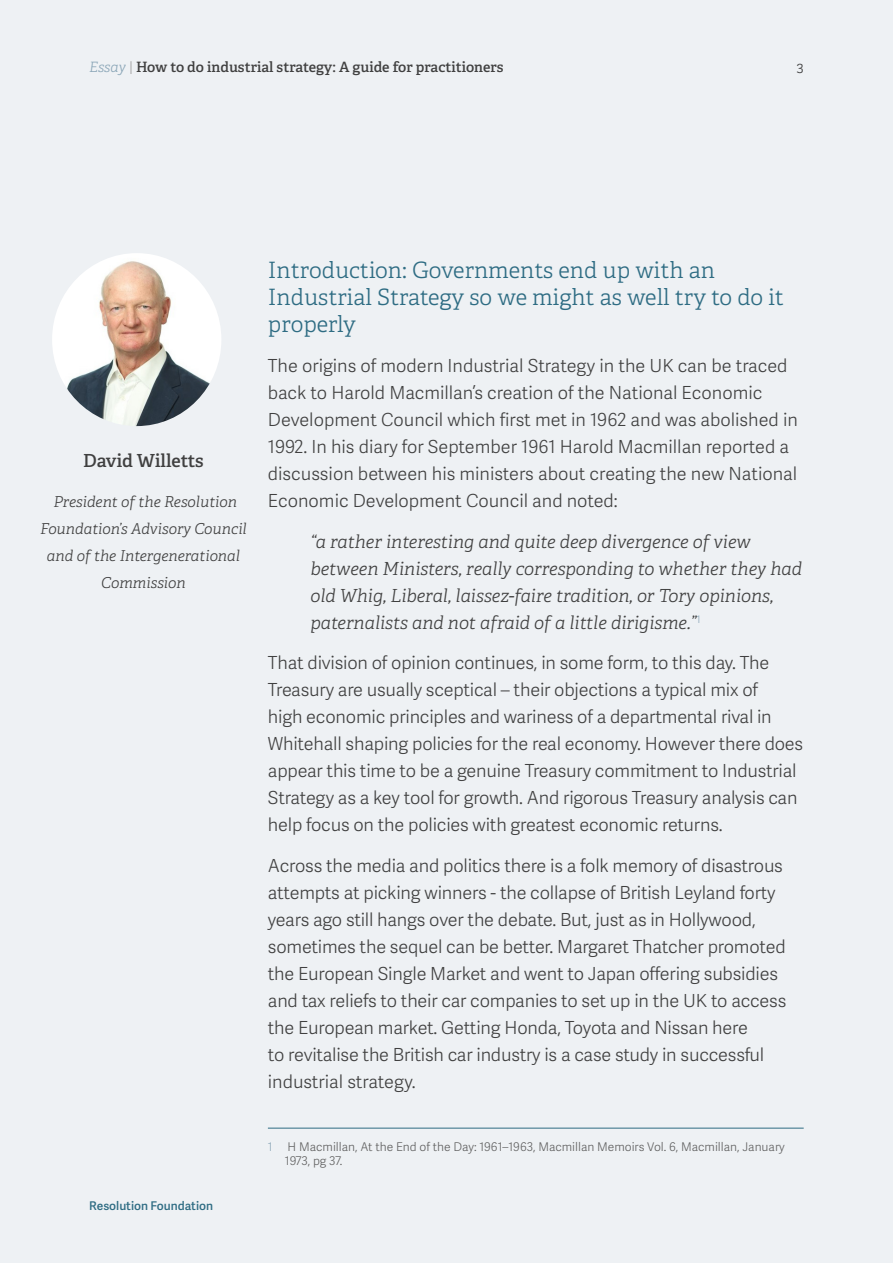
<style>
.page{position:relative;width:893px;height:1263px;background:#eef1f4}
.page>*{position:absolute;margin:0;border:0;box-sizing:border-box;transform-origin:0 0}
.t1{font:300 22.5px/27px "Adelle";color:#2e6c83}
.t2{font:18px/27px "Adelle Sans Lt";letter-spacing:-.01em;color:#404040}
.t3{font:italic 300 18px/27px "Adelle";color:#404040}
.t4{font:600 18px "Adelle";color:#404040}
.t5{font:italic 300 15px/27px "Adelle";color:#404040;text-align:center}
.t6{font:600 14.25px "Adelle";color:#404040}
.t7{font:300 14.25px "Adelle";color:#404040}
.t8{font:12px/14.4px "Adelle Sans Lt";color:#606060}
.t9{font:12px "Adelle Sans Sb";color:#2e6c83}
.s1{font-weight:300;font-style:italic;color:#8ca7b8}
.s2{font-family:"Adelle Sans Lt";font-weight:400;color:#9f9f9f}
.s3{color:#8ca7b8}
</style>
<div class="page">
<img style="left:52px;top:253px;width:169px;height:173px">
<hr style="left:268px;top:1128px;width:536px;height:1px;background:#2e6c83">
<p class="t6" style="left:89px;top:58px;width:416px"><span class="s1">Essay</span> <span class="s2">|</span> How to do industrial strategy: A guide for practitioners</p>
<p class="t7" style="left:797px;top:59px;width:8px">3</p>
<p class="t4" style="left:83px;top:449px;width:122px">David Willetts</p>
<p class="t5" style="left:40px;top:489px;width:208px">President of the Resolution<br>Foundation’s Advisory Council and of the Intergenerational<br>Commission</p>
<p class="t9" style="left:89px;top:1196px;width:125px">Resolution Foundation</p>
<p class="t1" style="left:268px;top:257px;width:518px">Introduction: Governments end up with an<br>Industrial Strategy so we might as well try to do it properly</p>
<p class="t2" style="left:268px;top:352px;width:531px">The origins of modern Industrial Strategy in the UK can be traced back to Harold Macmillan’s creation of the National Economic Development Council which first met in 1962 and was abolished in 1992. In his diary for September 1961 Harold Macmillan reported a discussion between his ministers about creating the new National Economic Development Council and noted:</p>
<p class="t3" style="left:310px;top:528px;width:493px">“a rather interesting and quite deep divergence of view between Ministers, really corresponding to whether they had old Whig, Liberal, laissez-faire tradition, or Tory opinions, paternalists and not afraid of a little dirigisme.”<sup>1</sup></p>
<p class="t2" style="left:268px;top:649px;width:537px">That division of opinion continues, in some form, to this day. The Treasury are usually sceptical – their objections a typical mix of<br>high economic principles and wariness of a departmental rival in Whitehall shaping policies for the real economy. However there does appear this time to be a genuine Treasury commitment to Industrial Strategy as a key tool for growth. And rigorous Treasury analysis can help focus on the policies with greatest economic returns.</p>
<p class="t2" style="left:268px;top:851px;width:520px">Across the media and politics there is a folk memory of disastrous attempts at picking winners - the collapse of British Leyland forty years ago still hangs over the debate. But, just as in Hollywood, sometimes the sequel can be better. Margaret Thatcher promoted the European Single Market and went to Japan offering subsidies and tax reliefs to their car companies to set up in the UK to access the European market. Getting Honda, Toyota and Nissan here<br>to revitalise the British car industry is a case study in successful industrial strategy.</p>
<p class="t8" style="left:285px;top:1139px;width:501px;text-indent:-17px"><span class="s3">1</span> H Macmillan, At the End of the Day: 1961–1963, Macmillan Memoirs Vol. 6, Macmillan, January<br>1973, pg 37.</p>
</div>
